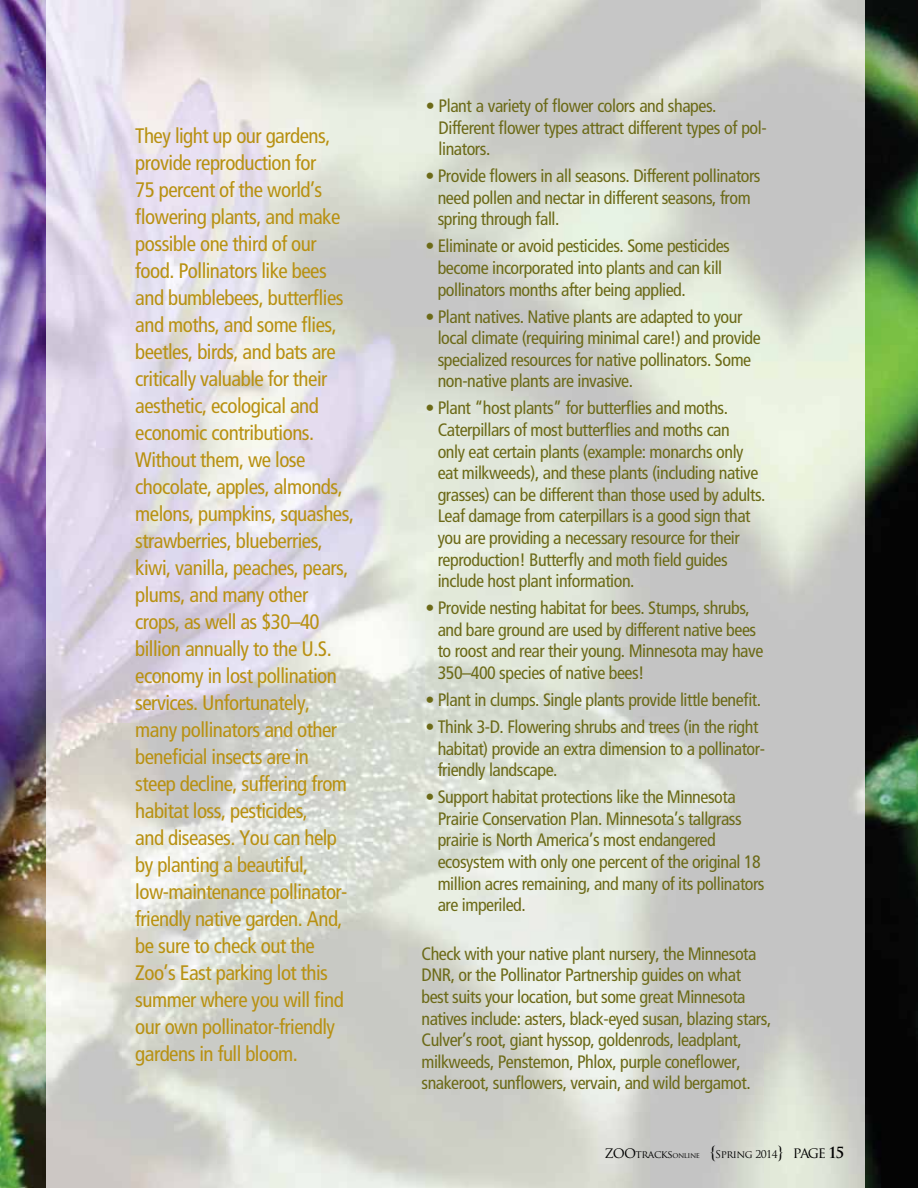
<style>
.page{position:relative;width:918px;height:1188px;background:#fff}
.page>*{position:absolute;margin:0;border:0;box-sizing:border-box;transform-origin:0 0}
.t1{font:condensed 21px/27px "Frutiger";letter-spacing:-.025em;color:#b89112}
.t2{font:condensed 18px/21.6px "Frutiger";letter-spacing:-.025em;color:#6c6a18}
.t3{font:10.5px "Trajan Pro";letter-spacing:-.05em;color:#000}
.s1{font-size:15px}
.s2{font-size:7.5px}
.s3{font-size:18px}
.s4{font-weight:700;font-size:15px}
</style>
<div class="page">
<img style="left:0;top:0;width:918px;height:1188px">
<img style="left:46px;top:0;width:716px;height:723px">
<img style="left:762px;top:0;width:102px;height:1188px">
<img style="left:46px;top:723px;width:717px;height:465px">
<p class="t1" style="left:135px;top:124px;width:220px">They light up our gardens, provide reproduction for<br>75 percent of the world’s flowering plants, and make possible one third of our food. Pollinators like bees and bumblebees, butterflies and moths, and some flies, beetles, birds, and bats are critically valuable for their aesthetic, ecological and economic contributions.<br>Without them, we lose chocolate, apples, almonds, melons, pumpkins, squashes, strawberries, blueberries, kiwi, vanilla, peaches, pears, plums, and many other crops, as well as $30–40 billion annually to the U.S. economy in lost pollination services. Unfortunately, many pollinators and other beneficial insects are in steep decline, suffering from habitat loss, pesticides,<br>and diseases. You can help by planting a beautiful, low-maintenance pollinator&shy;friendly native garden. And, be sure to check out the<br>Zoo’s East parking lot this summer where you will find our own pollinator-friendly gardens in full bloom.</p>
<p class="t2" style="left:439px;top:96px;width:330px;text-indent:-13px">• Plant a variety of flower colors and shapes.<br>Different flower types attract different types of pol&shy;linators.</p>
<p class="t2" style="left:438px;top:167px;width:324px;text-indent:-12px">• Provide flowers in all seasons. Different pollinators need pollen and nectar in different seasons, from spring through fall.</p>
<p class="t2" style="left:438px;top:237px;width:294px;text-indent:-12px">• Eliminate or avoid pesticides. Some pesticides become incorporated into plants and can kill pollinators months after being applied.</p>
<p class="t2" style="left:438px;top:307px;width:325px;text-indent:-12px">• Plant natives. Native plants are adapted to your local climate (requiring minimal care!) and provide specialized resources for native pollinators. Some non-native plants are invasive.</p>
<p class="t2" style="left:438px;top:399px;width:329px;text-indent:-12px">• Plant “host plants” for butterflies and moths.<br>Caterpillars of most butterflies and moths can<br>only eat certain plants (example: monarchs only eat milkweeds), and these plants (including native grasses) can be different than those used by adults.<br>Leaf damage from caterpillars is a good sign that you are providing a necessary resource for their reproduction! Butterfly and moth field guides include host plant information.</p>
<p class="t2" style="left:438px;top:599px;width:327px;text-indent:-12px">• Provide nesting habitat for bees. Stumps, shrubs, and bare ground are used by different native bees to roost and rear their young. Minnesota may have 350–400 species of native bees!</p>
<p class="t2" style="left:425px;top:690px;width:337px">• Plant in clumps. Single plants provide little benefit.</p>
<p class="t2" style="left:438px;top:717px;width:329px;text-indent:-12px">• Think 3-D. Flowering shrubs and trees (in the right habitat) provide an extra dimension to a pollinator&shy;friendly landscape.</p>
<p class="t2" style="left:438px;top:788px;width:328px;text-indent:-12px">• Support habitat protections like the Minnesota Prairie Conservation Plan. Minnesota’s tallgrass prairie is North America’s most endangered ecosystem with only one percent of the original 18 million acres remaining, and many of its pollinators are imperiled.</p>
<p class="t2" style="left:421px;top:944px;width:351px">Check with your native plant nursery, the Minnesota DNR, or the Pollinator Partnership guides on what best suits your location, but some great Minnesota natives include: asters, black-eyed susan, blazing stars, Culver’s root, giant hyssop, goldenrods, leadplant, milkweeds, Penstemon, Phlox, purple coneflower, snakeroot, sunflowers, vervain, and wild bergamot.</p>
<p class="t3" style="left:604px;top:1148px;width:97px"><span class="s1">ZOO</span>TRACKS<span class="s2">ONLINE</span></p>
<p class="t3" style="left:710px;top:1148px;width:136px"><span class="s3">{</span>SPRING 2014<span class="s3">}</span> <span class="s1">PAGE</span> <span class="s4">15</span></p>
</div>
